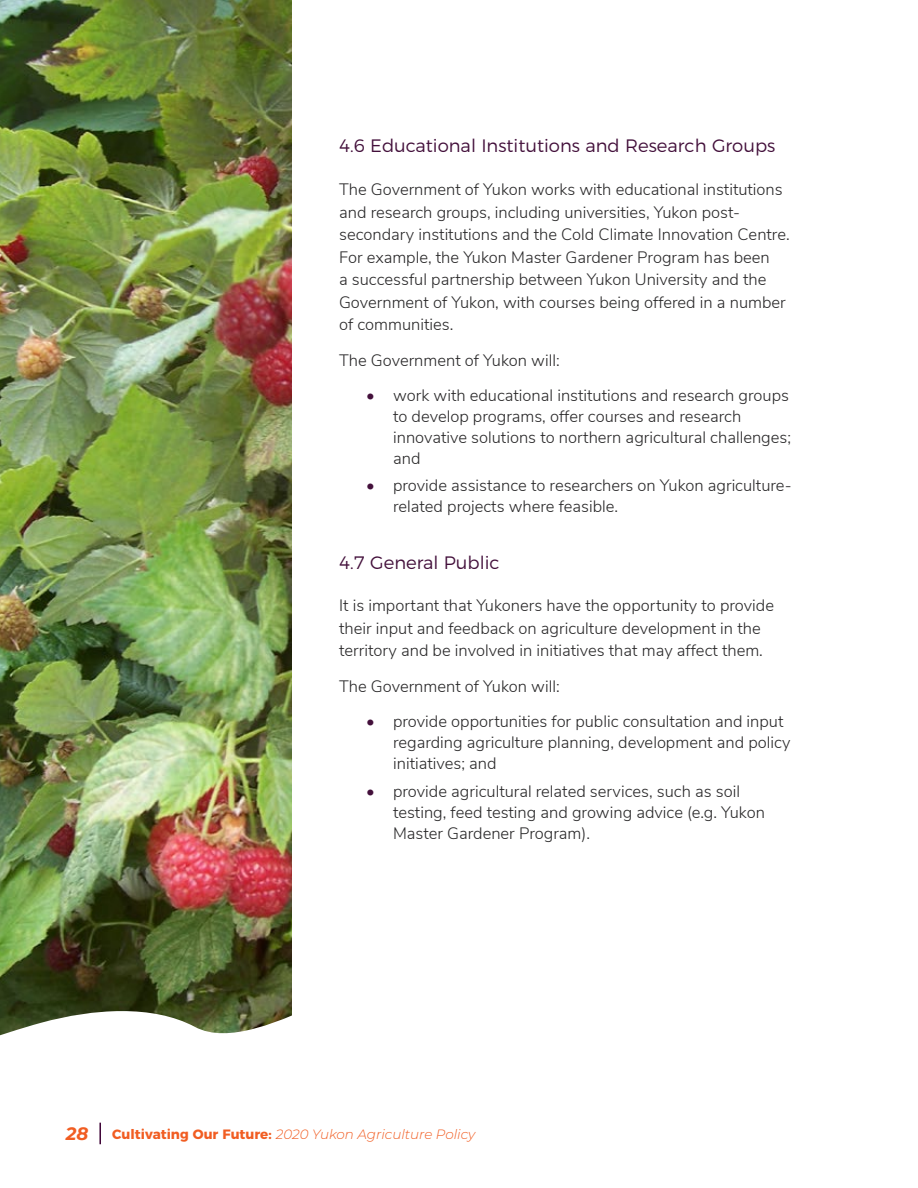
<style>
.page{position:relative;width:918px;height:1188px;background:#fff}
.page>*{position:absolute;margin:0;border:0;box-sizing:border-box;transform-origin:0 0}
.t1{font:300 18px "Montserrat";color:#43103b}
.t2{font:italic 700 18px "Montserrat";color:#f15d22}
.t3{font:300 16.5px/22.5px "Nunito Sans";color:#292829}
.t4{font:italic 300 13.5px "Montserrat";color:#f15d22}
.s1{color:#43103b}
.s2{font-weight:700;font-style:normal}
</style>
<div class="page">
<hr style="left:99px;top:1123px;width:2px;height:21px;background:#3d0235">
<img style="left:0;top:0;width:292px;height:961px">
<svg style="left:0;top:961px;width:292px;height:75px"></svg>
<p class="t1" style="left:339px;top:132px;width:438px">4.6 Educational Institutions and Research Groups</p>
<p class="t3" style="left:339px;top:177px;width:452px">The Government of Yukon works with educational institutions and research groups, including universities, Yukon post&shy;secondary institutions and the Cold Climate Innovation Centre.<br>For example, the Yukon Master Gardener Program has been<br>a successful partnership between Yukon University and the Government of Yukon, with courses being offered in a number of communities.</p>
<p class="t3" style="left:339px;top:348px;width:222px">The Government of Yukon will:</p>
<p class="t3" style="left:393px;top:383px;width:399px;line-height:21px;text-indent:-27px"><span class="s1">•</span> work with educational institutions and research groups to develop programs, offer courses and research innovative solutions to northern agricultural challenges; and</p>
<p class="t3" style="left:393px;top:474px;width:400px;line-height:21px;text-indent:-27px"><span class="s1">•</span> provide assistance to researchers on Yukon agriculture&shy;related projects where feasible.</p>
<p class="t1" style="left:339px;top:548px;width:162px">4.7 General Public</p>
<p class="t3" style="left:339px;top:593px;width:436px">It is important that Yukoners have the opportunity to provide their input and feedback on agriculture development in the territory and be involved in initiatives that may affect them.</p>
<p class="t3" style="left:339px;top:674px;width:222px">The Government of Yukon will:</p>
<p class="t3" style="left:393px;top:710px;width:399px;line-height:21px;text-indent:-27px"><span class="s1">•</span> provide opportunities for public consultation and input regarding agriculture planning, development and policy initiatives; and</p>
<p class="t3" style="left:393px;top:779px;width:373px;line-height:21px;text-indent:-27px"><span class="s1">•</span> provide agricultural related services, such as soil testing, feed testing and growing advice (e.g. Yukon<br>Master Gardener Program).</p>
<p class="t2" style="left:66px;top:1121px;width:24px">28</p>
<p class="t4" style="left:112px;top:1125px;width:365px"><span class="s2">Cultivating Our Future:</span> 2020 Yukon Agriculture Policy</p>
</div>
